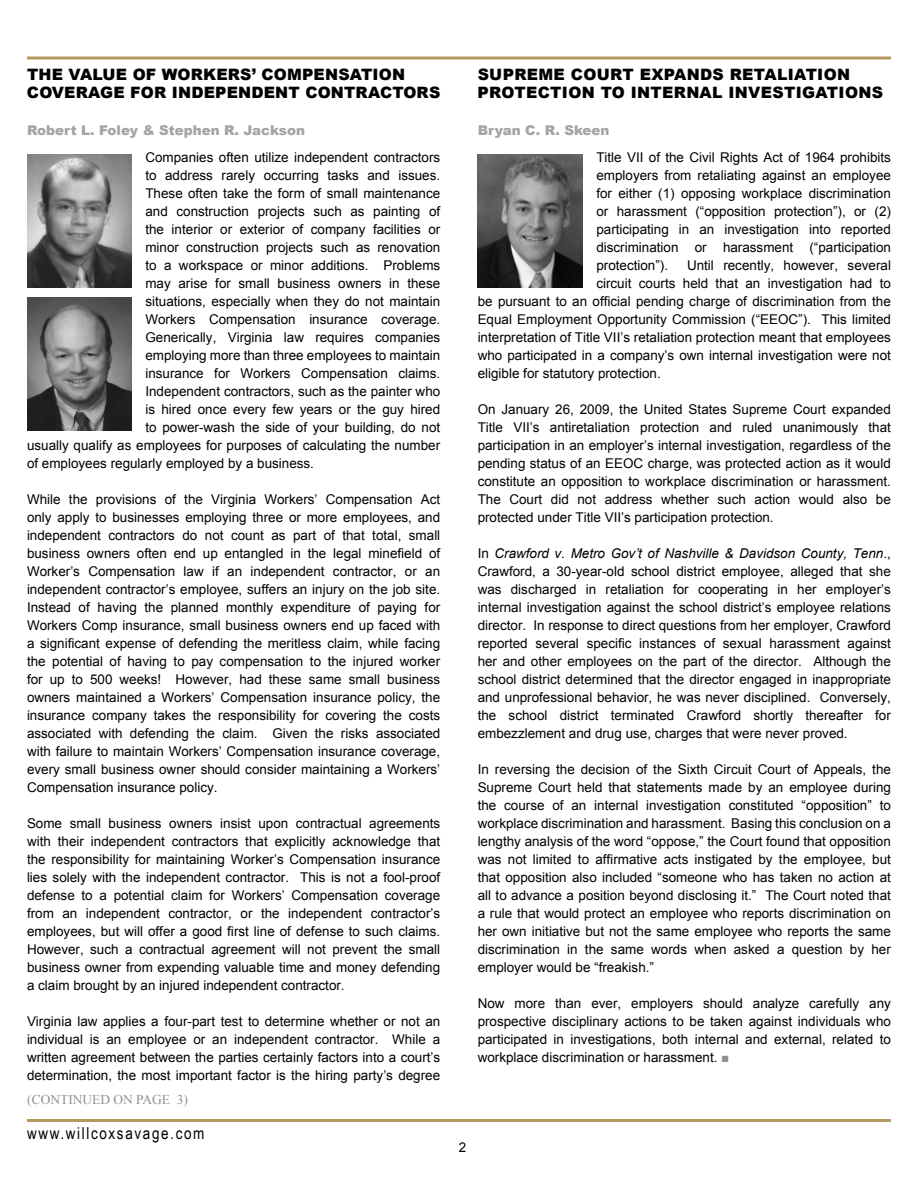
<style>
.page{position:relative;width:918px;height:1188px;background:#fff}
.page>*{position:absolute;margin:0;border:0;box-sizing:border-box;transform-origin:0 0}
.t1{font:16.5px "Arial Narrow";letter-spacing:.1em;color:#000}
.t2{font:900 15.75px "Arial";letter-spacing:.02em;color:#000}
.t3{font:13.5px/18px "Arial";color:#000;text-align:justify}
.t4{font:900 13.5px "Arial";color:#a2a4a7}
.t5{font:13.5px "Times New Roman";color:#8e9092}
.s1{font-style:italic}
.s2{color:#8e9092}
</style>
<div class="page">
<hr style="left:27px;top:1119px;width:864px;height:3px;background:#b59a5f">
<hr style="left:27px;top:56px;width:864px;height:3px;background:#b59a5f">
<img style="left:478px;top:154px;width:105px;height:134px">
<img style="left:27px;top:154px;width:105px;height:134px">
<img style="left:27px;top:297px;width:105px;height:134px">
<p class="t2" style="left:27px;top:63px;width:54px">THE VAL</p>
<p class="t2" style="left:103px;top:63px;width:173px">UE OF WORKERS’ COMPEN</p>
<p class="t2" style="left:338px;top:63px;width:54px">SATION</p>
<p class="t2" style="left:27px;top:81px;width:190px">COVERAGE FOR IN DEPEN</p>
<p class="t2" style="left:251px;top:81px;width:25px">DENT</p>
<p class="t2" style="left:305px;top:81px;width:14px">CONT</p>
<p class="t2" style="left:356px;top:81px;width:86px">RACTO RS</p>
<p class="t4" style="left:27px;top:120px;width:280px">ROBERT L. FOLEY &amp; STEPHEN R. JACKSON</p>
<p class="t3" style="left:145px;top:148px;width:296px">Companies often utilize independent contractors</p>
<p class="t3" style="left:145px;top:166px;width:296px">to address rarely occurring tasks and issues.</p>
<p class="t3" style="left:145px;top:184px;width:296px">These often take the form of small maintenance</p>
<p class="t3" style="left:145px;top:202px;width:296px">and construction projects such as painting of</p>
<p class="t3" style="left:145px;top:220px;width:296px">the interior or exterior of company facilities or</p>
<p class="t3" style="left:145px;top:238px;width:296px">minor construction projects such as renovation</p>
<p class="t3" style="left:145px;top:256px;width:296px">to a workspace or minor additions. Problems</p>
<p class="t3" style="left:145px;top:274px;width:296px">may arise for small business owners in these</p>
<p class="t3" style="left:145px;top:292px;width:296px">situations, especially when they do not maintain</p>
<p class="t3" style="left:145px;top:310px;width:296px">Workers Compensation insurance coverage.</p>
<p class="t3" style="left:145px;top:328px;width:296px">Generically, Virginia law requires companies</p>
<p class="t3" style="left:145px;top:346px;width:296px">employing more than three employees to maintain</p>
<p class="t3" style="left:145px;top:364px;width:296px">insurance for Workers Compensation claims.</p>
<p class="t3" style="left:145px;top:382px;width:296px">Independent contractors, such as the painter who</p>
<p class="t3" style="left:145px;top:400px;width:296px">is hired once every few years or the guy hired</p>
<p class="t3" style="left:145px;top:418px;width:296px">to power-wash the side of your building, do not</p>
<p class="t3" style="left:27px;top:436px;width:415px">usually qualify as employees for purposes of calculating the number</p>
<p class="t3" style="left:27px;top:454px;width:289px">of employees regularly employed by a business.</p>
<p class="t3" style="left:27px;top:490px;width:415px">While the provisions of the Virginia Workers’ Compensation Act only apply to businesses employing three or more employees, and independent contractors do not count as part of that total, small business owners often end up entangled in the legal minefield of Worker’s Compensation law if an independent contractor, or an independent contractor’s employee, suffers an injury on the job site.<br>Instead of having the planned monthly expenditure of paying for Workers Comp insurance, small business owners end up faced with a significant expense of defending the meritless claim, while facing the potential of having to pay compensation to the injured worker for up to 500 weeks! However, had these same small business owners maintained a Workers’ Compensation insurance policy, the insurance company takes the responsibility for covering the costs associated with defending the claim. Given the risks associated with failure to maintain Workers’ Compensation insurance coverage, every small business owner should consider maintaining a Workers’ Compensation insurance policy.</p>
<p class="t3" style="left:27px;top:814px;width:415px">Some small business owners insist upon contractual agreements with their independent contractors that explicitly acknowledge that the responsibility for maintaining Worker’s Compensation insurance lies solely with the independent contractor. This is not a fool-proof defense to a potential claim for Workers’ Compensation coverage from an independent contractor, or the independent contractor’s employees, but will offer a good first line of defense to such claims.<br>However, such a contractual agreement will not prevent the small business owner from expending valuable time and money defending a claim brought by an injured independent contractor.</p>
<p class="t3" style="left:27px;top:1012px;width:415px">Virginia law applies a four-part test to determine whether or not an individual is an employee or an independent contractor. While a written agreement between the parties certainly factors into a court’s determination, the most important factor is the hiring party’s degree</p>
<p class="t5" style="left:27px;top:1091px;width:162px">(CONTINUED ON PAGE 3)</p>
<p class="t1" style="left:27px;top:1121px;width:179px">www.willcoxsavage.com</p>
<p class="t2" style="left:478px;top:63px;width:63px">SUPREME</p>
<p class="t2" style="left:571px;top:63px;width:106px">CO URT EXPAN</p>
<p class="t2" style="left:700px;top:63px;width:42px">DS RETAL</p>
<p class="t2" style="left:788px;top:63px;width:50px">IATION</p>
<p class="t2" style="left:478px;top:81px;width:37px">PROTE</p>
<p class="t2" style="left:538px;top:81px;width:44px">CTION</p>
<p class="t2" style="left:601px;top:81px;width:42px">TO INTE</p>
<p class="t2" style="left:674px;top:81px;width:26px">RNAL</p>
<p class="t2" style="left:728px;top:81px;width:156px">INVESTIGATIONS</p>
<p class="t4" style="left:478px;top:120px;width:133px">BRYAN C. R. SKEEN</p>
<p class="t3" style="left:596px;top:148px;width:296px">Title VII of the Civil Rights Act of 1964 prohibits employers from retaliating against an employee for either (1) opposing workplace discrimination or harassment (“opposition protection”), or (2) participating in an investigation into reported discrimination or harassment (“participation protection”).</p>
<p class="t3" style="left:687px;top:256px;width:205px">Until recently, however, several</p>
<p class="t3" style="left:596px;top:274px;width:296px">circuit courts held that an investigation had to</p>
<p class="t3" style="left:478px;top:292px;width:415px">be pursuant to an official pending charge of discrimination from the</p>
<p class="t3" style="left:478px;top:310px;width:415px">Equal Employment Opportunity Commission (“EEOC”). This limited</p>
<p class="t3" style="left:478px;top:328px;width:415px">interpretation of Title VII’s retaliation protection meant that employees</p>
<p class="t3" style="left:478px;top:346px;width:415px">who participated in a company’s own internal investigation were not</p>
<p class="t3" style="left:478px;top:364px;width:185px">eligible for statutory protection.</p>
<p class="t3" style="left:478px;top:400px;width:415px">On January 26, 2009, the United States Supreme Court expanded Title VII’s antiretaliation protection and ruled unanimously that participation in an employer’s internal investigation, regardless of the pending status of an EEOC charge, was protected action as it would constitute an opposition to workplace discrimination or harassment.<br>The Court did not address whether such action would also be protected under Title VII’s participation protection.</p>
<p class="t3" style="left:478px;top:544px;width:415px">In <span class="s1">Crawford v. Metro Gov’t of Nashville &amp; Davidson County, Tenn</span>., Crawford, a 30-year-old school district employee, alleged that she was discharged in retaliation for cooperating in her employer’s internal investigation against the school district’s employee relations director. In response to direct questions from her employer, Crawford reported several specific instances of sexual harassment against her and other employees on the part of the director. Although the school district determined that the director engaged in inappropriate and unprofessional behavior, he was never disciplined. Conversely, the school district terminated Crawford shortly thereafter for embezzlement and drug use, charges that were never proved.</p>
<p class="t3" style="left:478px;top:760px;width:415px">In reversing the decision of the Sixth Circuit Court of Appeals, the Supreme Court held that statements made by an employee during the course of an internal investigation constituted “opposition” to workplace discrimination and harassment. Basing this conclusion on a lengthy analysis of the word “oppose,” the Court found that opposition was not limited to affirmative acts instigated by the employee, but that opposition also included “someone who has taken no action at all to advance a position beyond disclosing it.” The Court noted that a rule that would protect an employee who reports discrimination on her own initiative but not the same employee who reports the same discrimination in the same words when asked a question by her employer would be “freakish.”</p>
<p class="t3" style="left:478px;top:994px;width:415px">Now more than ever, employers should analyze carefully any prospective disciplinary actions to be taken against individuals who participated in investigations, both internal and external, related to workplace discrimination or harassment. <span class="s2">■</span></p>
<p class="t3" style="left:459px;top:1138px;width:9px">2</p>
</div>
